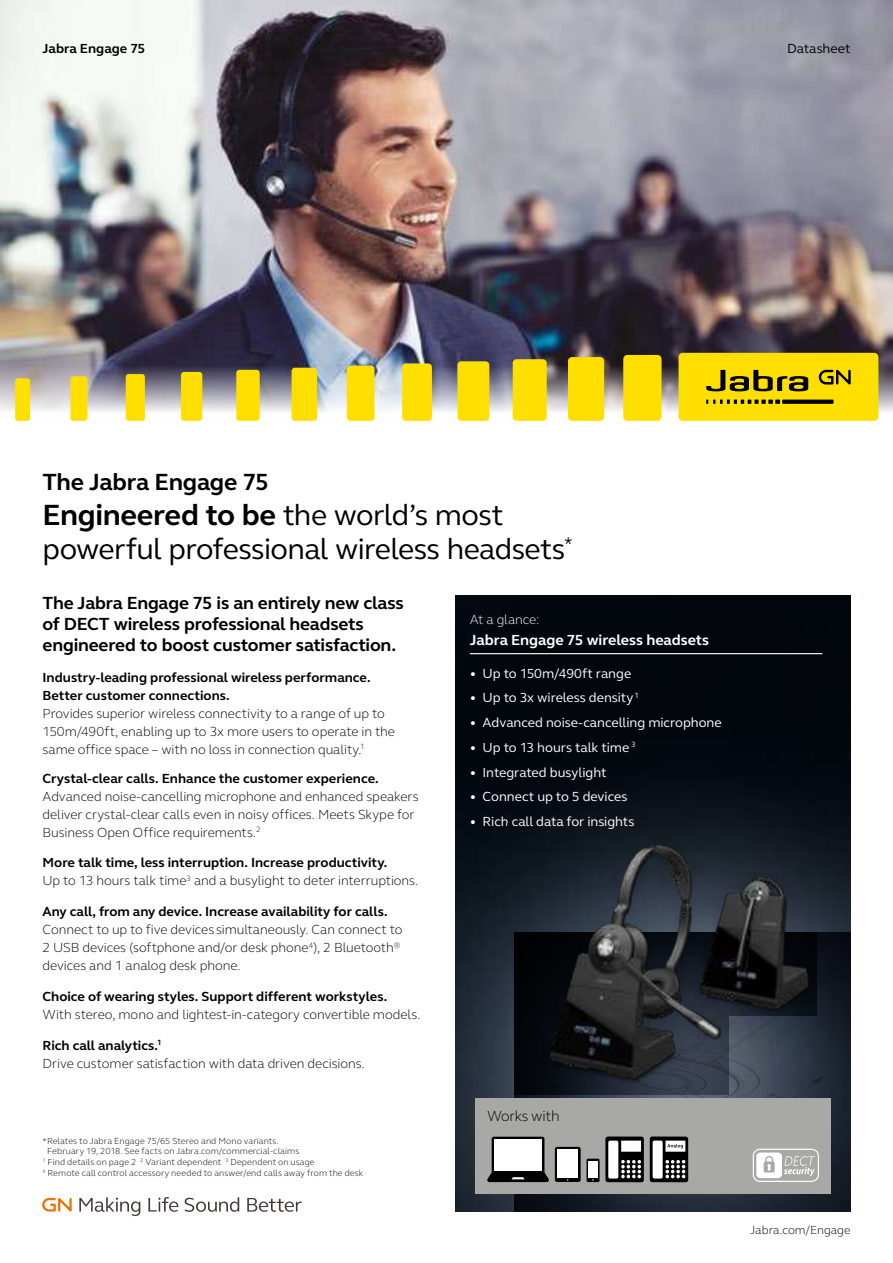
<style>
.page{position:relative;width:893px;height:1263px;background:#fff}
.page>*{position:absolute;margin:0;border:0;box-sizing:border-box;transform-origin:0 0}
.t1{font:30px/34.5px "GN Elliot";letter-spacing:-.02em;color:#000}
.t2{font:700 24px "GN Elliot";letter-spacing:-.015em;color:#000}
.t3{font:700 18px/21px "GN Elliot";letter-spacing:-.01em;color:#000}
.t4{font:700 15px "GN Elliot";letter-spacing:-.005em;color:#fff}
.t5{font:300 15px "GN Elliot";letter-spacing:-.02em;color:#000}
.t6{font:300 13.5px/18px "GN Elliot";letter-spacing:-.005em;color:#000}
.t7{font:700 13.5px/18px "GN Elliot";color:#000}
.t8{font:13.5px "GN Elliot";letter-spacing:-.005em;color:#fff}
.t9{font:300 13.5px "GN Elliot";letter-spacing:-.005em;color:#fff}
.t10{font:13.5px "GN Elliot";letter-spacing:-.005em;color:#000}
.t11{font:300 12px "GN Elliot";letter-spacing:.005em;color:#000}
.t12{font:300 9px "GN Elliot";letter-spacing:.01em;color:#000}
.s1{font-weight:700}
</style>
<div class="page">
<img style="left:455px;top:595px;width:395px;height:617px">
<svg style="left:514px;top:932px;width:336px;height:280px;background:#252d38"></svg>
<img style="left:0;top:0;width:893px;height:420px">
<hr style="left:470px;top:653px;width:352px;height:1px;background:#fff">
<svg style="left:42px;top:1198px;width:30px;height:13px"></svg>
<svg style="left:79px;top:1197px;width:61px;height:19px"></svg>
<svg style="left:148px;top:1197px;width:30px;height:15px"></svg>
<svg style="left:185px;top:1197px;width:54px;height:15px"></svg>
<svg style="left:247px;top:1198px;width:55px;height:14px"></svg>
<div style="left:475px;top:1098px;width:356px;height:96px;background:#a8a8a7"></div>
<div style="left:15px;top:378px;width:15px;height:43px;background:#ffdf00;border-radius:3px"></div>
<div style="left:70px;top:376px;width:17px;height:45px;background:#ffdf00;border-radius:3px"></div>
<div style="left:126px;top:374px;width:19px;height:47px;background:#ffdf00;border-radius:3px"></div>
<div style="left:181px;top:372px;width:21px;height:49px;background:#ffdf00;border-radius:3px"></div>
<div style="left:236px;top:370px;width:24px;height:51px;background:#ffdf00;border-radius:3px"></div>
<div style="left:292px;top:368px;width:25px;height:53px;background:#ffdf00;border-radius:3px"></div>
<div style="left:347px;top:366px;width:27px;height:55px;background:#ffdf00;border-radius:3px"></div>
<div style="left:402px;top:363px;width:30px;height:58px;background:#ffdf00;border-radius:4px"></div>
<div style="left:457px;top:361px;width:32px;height:60px;background:#ffdf00;border-radius:4px"></div>
<div style="left:513px;top:359px;width:34px;height:62px;background:#ffdf00;border-radius:4px"></div>
<div style="left:568px;top:357px;width:36px;height:64px;background:#ffdf00;border-radius:4px"></div>
<div style="left:623px;top:355px;width:38px;height:66px;background:#ffdf00;border-radius:4px"></div>
<div style="left:679px;top:353px;width:199px;height:68px;background:#ffdf00;border-radius:4px"></div>
<svg style="left:706px;top:370px;width:102px;height:21px"></svg>
<svg style="left:706px;top:400px;width:74px;height:4px"></svg>
<svg style="left:782px;top:400px;width:51px;height:4px"></svg>
<svg style="left:819px;top:370px;width:32px;height:14px"></svg>
<svg style="left:753px;top:1149px;width:66px;height:33px"></svg>
<img style="left:728px;top:874px;width:88px;height:141px">
<img style="left:506px;top:823px;width:222px;height:271px">
<svg style="left:587px;top:1159px;width:12px;height:23px"></svg>
<div style="left:588px;top:1162px;width:10px;height:16px;background:#fff"></div>
<div style="left:492px;top:1137px;width:52px;height:38px;background:#000;border-radius:2px"></div>
<div style="left:494px;top:1139px;width:48px;height:32px;background:#fff"></div>
<svg style="left:487px;top:1172px;width:62px;height:10px"></svg>
<svg style="left:555px;top:1147px;width:26px;height:35px"></svg>
<div style="left:558px;top:1150px;width:20px;height:28px;background:#fff"></div>
<svg style="left:605px;top:1136px;width:39px;height:46px;background:#707070"></svg>
<svg style="left:650px;top:1136px;width:38px;height:46px;background:#6d6d6d"></svg>
<p class="t7" style="left:43px;top:39px;width:104px">Jabra Engage 75</p>
<p class="t10" style="left:787px;top:39px;width:65px">Datasheet</p>
<h2 class="t2" style="left:43px;top:466px;width:228px">The Jabra Engage 75</h2>
<h1 class="t1" style="left:43px;top:497px;width:532px"><span class="s1">Engineered to be</span> the world’s most powerful professional wireless headsets<sup>*</sup></h1>
<h3 class="t3" style="left:43px;top:592px;width:363px">The Jabra Engage 75 is an entirely new class of DECT wireless professional headsets engineered to boost customer satisfaction.</h3>
<p class="t7" style="left:43px;top:668px;width:330px">Industry-leading professional wireless performance.<br>Better customer connections.</p>
<p class="t6" style="left:43px;top:704px;width:354px">Provides superior wireless connectivity to a range of up to<br>150m/490ft, enabling up to 3x more users to operate in the same office space – with no loss in connection quality.<sup>1</sup></p>
<p class="t7" style="left:43px;top:769px;width:338px">Crystal-clear calls. Enhance the customer experience.</p>
<p class="t6" style="left:43px;top:786px;width:378px">Advanced noise-cancelling microphone and enhanced speakers deliver crystal-clear calls even in noisy offices. Meets Skype for<br>Business Open Office requirements.<sup>2</sup></p>
<p class="t6" style="left:43px;top:853px;width:377px"><span class="s1">More talk time, less interruption. Increase productivity.<br></span>Up to 13 hours talk time<sup>3</sup> and a busylight to deter interruptions.</p>
<p class="t7" style="left:43px;top:902px;width:347px">Any call, from any device. Increase availability for calls.</p>
<p class="t6" style="left:43px;top:920px;width:361px">Connect to up to five devices simultaneously. Can connect to<br>2 USB devices (softphone and/or desk phone<sup>4</sup>), 2 Bluetooth<sup>® </sup>devices and 1 analog desk phone.</p>
<p class="t7" style="left:43px;top:987px;width:346px">Choice of wearing styles. Support different workstyles.</p>
<p class="t6" style="left:43px;top:1005px;width:380px">With stereo, mono and lightest-in-category convertible models.</p>
<p class="t6" style="left:43px;top:1036px;width:324px"><span class="s1">Rich call analytics.</span><sup>1<br></sup>Drive customer satisfaction with data driven decisions.</p>
<p class="t12" style="left:43px;top:1134px;width:238px">*Relates to Jabra Engage 75/65 Stereo and Mono variants.</p>
<p class="t12" style="left:47px;top:1145px;width:254px">February 19, 2018. See facts on Jabra.com/commercial-claims</p>
<p class="t12" style="left:43px;top:1156px;width:274px"><sup>1</sup> Find details on page 2 <sup>2</sup> Variant dependent <sup>3</sup> Dependent on usage</p>
<p class="t12" style="left:43px;top:1167px;width:322px"><sup>4</sup> Remote call control accessory needed to answer/end calls away from the desk</p>
<p class="t9" style="left:470px;top:610px;width:71px">At a glance:</p>
<p class="t4" style="left:470px;top:629px;width:241px">Jabra Engage 75 wireless headsets</p>
<p class="t8" style="left:470px;top:664px;width:163px">• Up to 150m/490ft range</p>
<p class="t8" style="left:470px;top:689px;width:171px">• Up to 3x wireless density <sup>1</sup></p>
<p class="t8" style="left:470px;top:713px;width:253px">• Advanced noise-cancelling microphone</p>
<p class="t8" style="left:470px;top:738px;width:167px">• Up to 13 hours talk time <sup>3</sup></p>
<p class="t8" style="left:470px;top:763px;width:138px">• Integrated busylight</p>
<p class="t8" style="left:470px;top:788px;width:159px">• Connect up to 5 devices</p>
<p class="t8" style="left:470px;top:812px;width:166px">• Rich call data for insights</p>
<p class="t5" style="left:487px;top:1106px;width:74px">Works with</p>
<p class="t11" style="left:750px;top:1221px;width:102px">Jabra.com/Engage</p>
</div>
